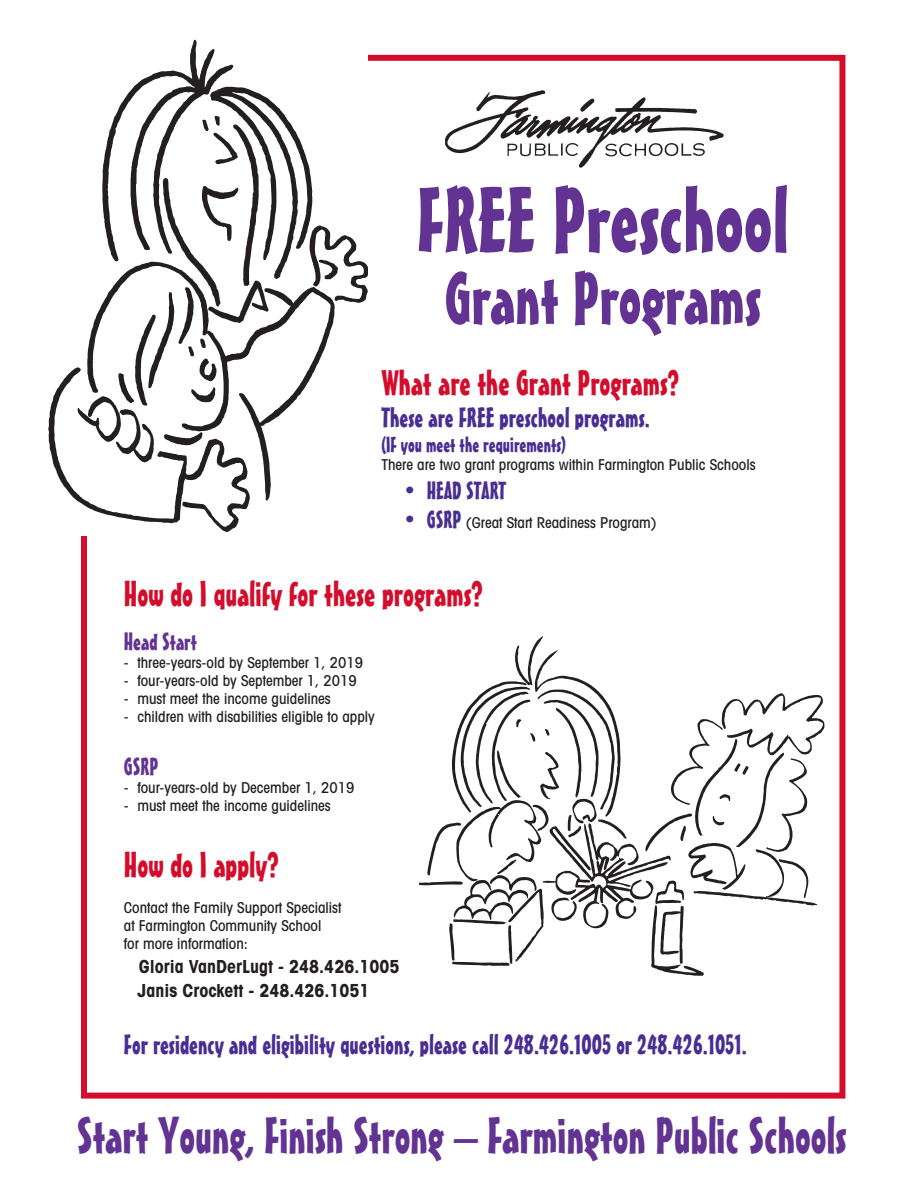
<style>
.page{position:relative;width:918px;height:1188px;background:#fff}
.page>*{position:absolute;margin:0;border:0;box-sizing:border-box;transform-origin:0 0}
.t1{font:90px "Massey Normal";color:#623393}
.t2{font:72px "Massey Normal";color:#623393}
._1_Page_Heading{font:49.5px "Massey Normal";color:#623393}
.subhead_massey{font:34.5px "Massey Normal";color:#d30d2b}
.subhead_massey_sm{font:27px "Massey Normal";color:#482e92}
.Body_copy{font:27px "Massey Normal";color:#482e92}
.subhead_massey_sm-2{font:24px "Massey Normal";color:#623393}
.subhead_massey_sm-3{font:24px "Massey Normal";color:#482e92}
.Body_copy-2{font:21px "Massey Normal";color:#482e92}
.Body_copy-3{font:700 condensed 18px "Avant Garde";color:#231f20}
.Body_copy-4{font:500 condensed 15px/18px "Avant Garde";color:#231f20}
.subhead_massey_sm-4{font:500 condensed 15px "Avant Garde";color:#231f20}
.s1{font-family:"Massey Normal";font-weight:400;font-stretch:normal;font-size:24px;color:#482e92}
</style>
<div class="page">
<div style="left:81px;top:55px;width:764px;height:1044px;border:6px solid #d30d2b"></div>
<img style="left:444px;top:90px;width:280px;height:78px">
<div style="left:37px;top:39px;width:331px;height:497px;background:#fff"></div>
<svg style="left:48px;top:39px;width:320px;height:493px"></svg>
<svg style="left:419px;top:636px;width:406px;height:340px"></svg>
<p class="t1" style="left:417px;top:143px;width:373px">FREE Preschool</p>
<p class="t2" style="left:445px;top:236px;width:318px">Grant Programs</p>
<p class="subhead_massey" style="left:381px;top:353px;width:299px">What are the Grant Programs?</p>
<p class="Body_copy" style="left:381px;top:394px;width:270px">These are FREE preschool programs.</p>
<p class="Body_copy-2" style="left:381px;top:427px;width:186px">(IF you meet the requirements)</p>
<p class="Body_copy-4" style="left:381px;top:455px;width:376px">There are two grant programs within Farmington Public Schools</p>
<p class="subhead_massey_sm-3" style="left:403px;top:470px;width:105px">• HEAD START</p>
<p class="subhead_massey_sm-4" style="left:403px;top:513px;width:255px"><span class="s1">• GSRP</span> (Great Start Readiness Program)</p>
<p class="subhead_massey" style="left:124px;top:565px;width:360px">How do I qualify for these programs?</p>
<p class="subhead_massey_sm-2" style="left:124px;top:621px;width:74px">Head Start</p>
<p class="Body_copy-4" style="left:124px;top:653px;width:241px">- three-years-old by September 1, 2019</p>
<p class="Body_copy-4" style="left:124px;top:671px;width:234px">- four-years-old by September 1, 2019</p>
<p class="Body_copy-4" style="left:124px;top:689px;width:208px">- must meet the income guidelines</p>
<p class="Body_copy-4" style="left:124px;top:707px;width:252px">- children with disabilities eligible to apply</p>
<p class="subhead_massey_sm-2" style="left:124px;top:746px;width:36px">GSRP</p>
<p class="Body_copy-4" style="left:124px;top:779px;width:232px">- four-years-old by December 1, 2019</p>
<p class="Body_copy-4" style="left:124px;top:797px;width:208px">- must meet the income guidelines</p>
<p class="subhead_massey" style="left:124px;top:835px;width:156px">How do I apply?</p>
<p class="Body_copy-4" style="left:124px;top:899px;width:219px">Contact the Family Support Specialist at Farmington Community School<br>for more information:</p>
<p class="Body_copy-3" style="left:139px;top:955px;width:262px">Gloria VanDerLugt - 248.426.1005</p>
<p class="Body_copy-3" style="left:137px;top:979px;width:234px">Janis Crockett - 248.426.1051</p>
<p class="subhead_massey_sm" style="left:124px;top:1021px;width:624px">For residency and eligibility questions, please call 248.426.1005 or 248.426.1051.</p>
<p class="_1_Page_Heading" style="left:77px;top:1093px;width:771px">Start Young, Finish Strong – Farmington Public Schools</p>
</div>
